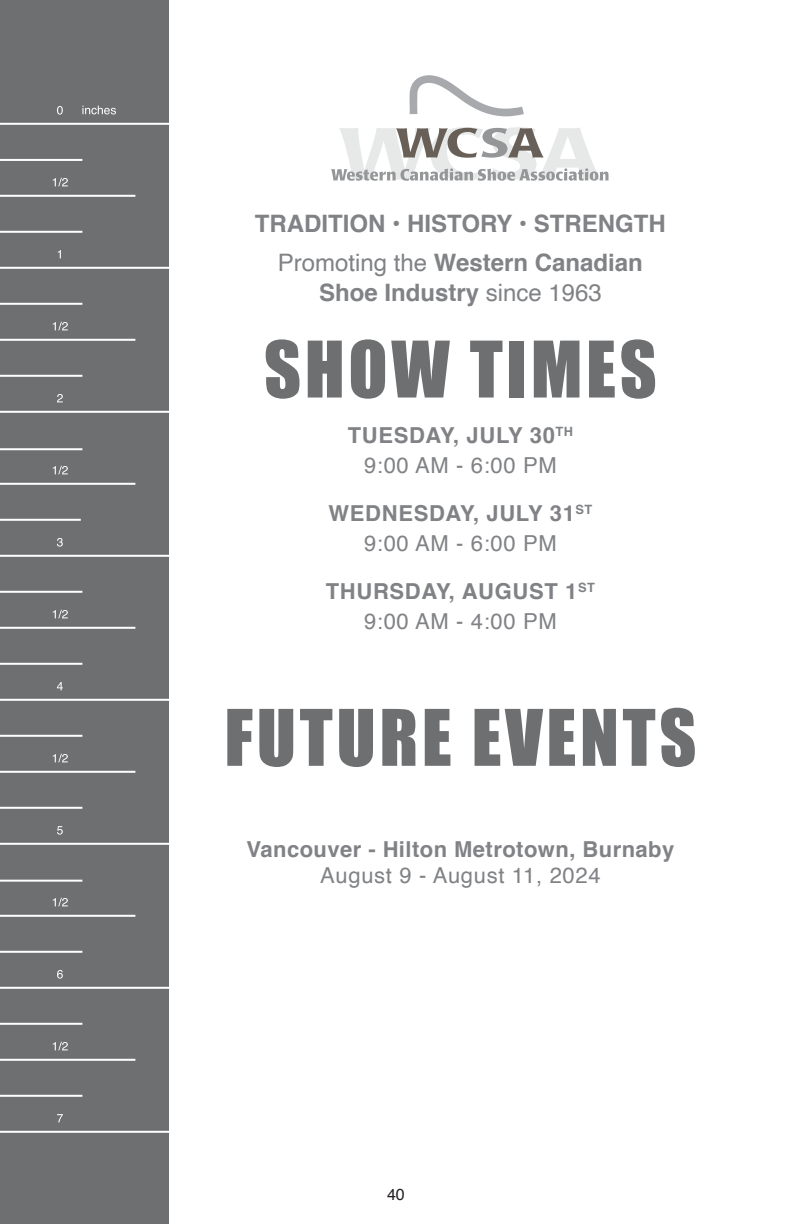
<style>
.page{position:relative;width:792px;height:1224px;background:#fff}
.page>*{position:absolute;margin:0;border:0;box-sizing:border-box;transform-origin:0 0}
.t1{font:72px "Impact";letter-spacing:.05em;color:#6d6f71}
.t2{font:700 24px/39px "Helvetica";color:#808285;text-align:center}
.t3{font:700 22px/30px "Helvetica";letter-spacing:.02em;color:#808285;text-align:center}
.t4{font:22px "Helvetica";letter-spacing:.03em;color:#808285}
.t5{font:16px "Helvetica";color:#231f20}
.s1{font-weight:400}
</style>
<div class="page">
<div style="left:0;top:0;width:169px;height:1224px;background:#6d6f71"></div>
<hr style="left:0;top:123px;width:215px;height:2px;background:#fff">
<hr style="left:0;top:195px;width:135px;height:2px;background:#fff">
<hr style="left:0;top:267px;width:215px;height:2px;background:#fff">
<hr style="left:0;top:339px;width:135px;height:2px;background:#fff">
<hr style="left:0;top:411px;width:215px;height:2px;background:#fff">
<hr style="left:0;top:483px;width:135px;height:2px;background:#fff">
<hr style="left:0;top:555px;width:215px;height:2px;background:#fff">
<hr style="left:0;top:627px;width:135px;height:2px;background:#fff">
<hr style="left:0;top:699px;width:215px;height:2px;background:#fff">
<hr style="left:0;top:771px;width:135px;height:2px;background:#fff">
<hr style="left:0;top:843px;width:215px;height:2px;background:#fff">
<hr style="left:0;top:915px;width:135px;height:2px;background:#fff">
<hr style="left:0;top:987px;width:215px;height:2px;background:#fff">
<hr style="left:0;top:1059px;width:135px;height:2px;background:#fff">
<hr style="left:0;top:1131px;width:215px;height:2px;background:#fff">
<hr style="left:0;top:159px;width:82px;height:2px;background:#fff">
<hr style="left:0;top:231px;width:82px;height:2px;background:#fff">
<hr style="left:0;top:303px;width:82px;height:2px;background:#fff">
<hr style="left:0;top:375px;width:82px;height:2px;background:#fff">
<hr style="left:0;top:448px;width:82px;height:2px;background:#fff">
<hr style="left:0;top:519px;width:81px;height:2px;background:#fff">
<hr style="left:0;top:591px;width:82px;height:2px;background:#fff">
<hr style="left:0;top:663px;width:82px;height:2px;background:#fff">
<hr style="left:0;top:735px;width:82px;height:2px;background:#fff">
<hr style="left:0;top:807px;width:82px;height:2px;background:#fff">
<hr style="left:0;top:880px;width:82px;height:2px;background:#fff">
<hr style="left:0;top:951px;width:82px;height:2px;background:#fff">
<hr style="left:0;top:1023px;width:82px;height:2px;background:#fff">
<hr style="left:0;top:1095px;width:82px;height:2px;background:#fff">
<svg style="left:57px;top:1114px;width:6px;height:8px"></svg>
<svg style="left:53px;top:1042px;width:15px;height:8px"></svg>
<svg style="left:57px;top:970px;width:6px;height:9px"></svg>
<svg style="left:53px;top:898px;width:15px;height:8px"></svg>
<svg style="left:57px;top:826px;width:6px;height:9px"></svg>
<svg style="left:53px;top:754px;width:15px;height:8px"></svg>
<svg style="left:57px;top:682px;width:6px;height:8px"></svg>
<svg style="left:53px;top:610px;width:15px;height:8px"></svg>
<svg style="left:57px;top:538px;width:6px;height:9px"></svg>
<svg style="left:53px;top:466px;width:15px;height:8px"></svg>
<svg style="left:57px;top:394px;width:6px;height:8px"></svg>
<svg style="left:53px;top:322px;width:15px;height:8px"></svg>
<svg style="left:58px;top:250px;width:3px;height:8px"></svg>
<svg style="left:53px;top:178px;width:15px;height:8px"></svg>
<svg style="left:57px;top:106px;width:6px;height:9px"></svg>
<svg style="left:82px;top:106px;width:34px;height:8px"></svg>
<svg style="left:331px;top:127px;width:278px;height:54px"></svg>
<svg style="left:409px;top:75px;width:115px;height:41px"></svg>
<p class="t2" style="left:255px;top:205px;width:413px">TRADITION • HISTORY • STRENGTH<br><span class="s1">Promoting the</span> Western Canadian</p>
<p class="t2" style="left:319px;top:274px;width:284px">Shoe Industry <span class="s1">since 1963</span></p>
<h1 class="t1" style="left:264px;top:313px;width:394px">SHOW TIMES</h1>
<p class="t3" style="left:348px;top:421px;width:227px">TUESDAY, JULY 30<sup>TH<br></sup><span class="s1">9:00 AM - 6:00 PM</span></p>
<p class="t3" style="left:329px;top:499px;width:265px">WEDNESDAY, JULY 31<sup>ST<br></sup><span class="s1">9:00 AM - 6:00 PM</span></p>
<p class="t3" style="left:326px;top:577px;width:271px">THURSDAY, AUGUST 1<sup>ST<br></sup><span class="s1">9:00 AM - 4:00 PM</span></p>
<h1 class="t1" style="left:224px;top:682px;width:474px">FUTURE EVENTS</h1>
<p class="t3" style="left:247px;top:835px;width:429px">Vancouver - Hilton Metrotown, Burnaby</p>
<p class="t4" style="left:320px;top:858px;width:282px">August 9 - August 11, 2024</p>
<p class="t5" style="left:387px;top:1182px;width:19px">40</p>
</div>
